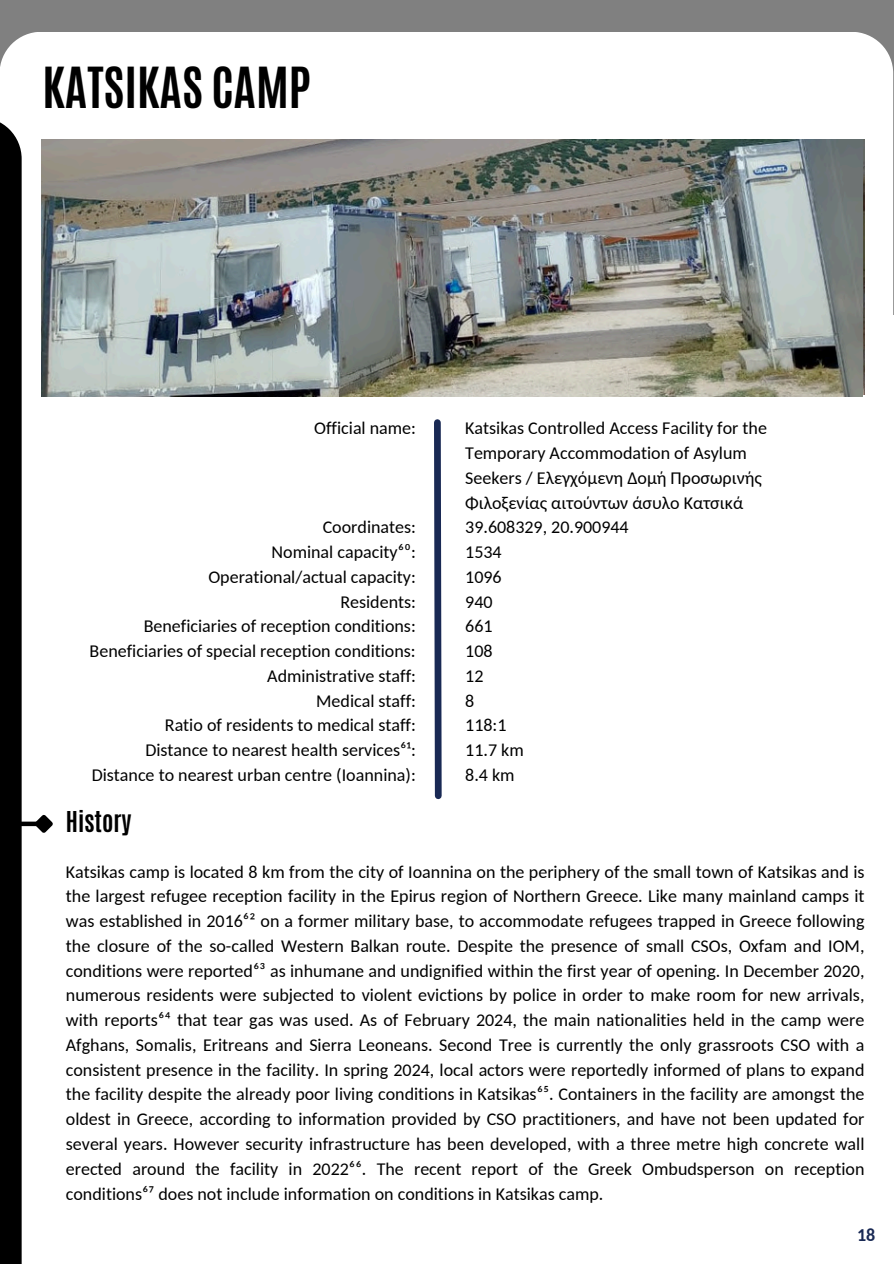
<style>
.page{position:relative;width:894px;height:1264px;background:#fff}
.page>*{position:absolute;margin:0;border:0;box-sizing:border-box;transform-origin:0 0}
.t1{font:700 47.25px "Antonio";color:#000}
.t2{font:700 24px "Antonio";color:#000}
.t3{font:18px/24.8px "Carlito";color:#000}
.t4{font:700 18px "Carlito";color:#192954}
</style>
<div class="page">
<div style="left:0;top:0;width:893px;height:314px;background:#808080"></div>
<div style="left:0;top:32px;width:892px;height:365px;background:#fff"></div>
<div style="left:0;top:117px;width:22px;height:1146px;background:#000"></div>
<div style="left:0;top:821px;width:38px;height:5px;background:#000"></div>
<svg style="left:31px;top:814px;width:22px;height:19px"></svg>
<svg style="left:434px;top:419px;width:8px;height:381px;background:#3d4b6f"></svg>
<img style="left:42px;top:139px;width:820px;height:258px">
<p class="t1" style="left:43px;top:54px;width:269px">KATSIKAS CAMP</p>
<p class="t3" style="left:314px;top:417px;width:103px">Official name:</p>
<p class="t3" style="left:322px;top:516px;width:95px">Coordinates:</p>
<p class="t3" style="left:271px;top:541px;width:146px">Nominal capacity⁶⁰:</p>
<p class="t3" style="left:208px;top:566px;width:209px">Operational/actual capacity:</p>
<p class="t3" style="left:340px;top:590px;width:77px">Residents:</p>
<p class="t3" style="left:144px;top:615px;width:273px">Beneficiaries of reception conditions:</p>
<p class="t3" style="left:90px;top:640px;width:327px">Beneficiaries of special reception conditions:</p>
<p class="t3" style="left:267px;top:665px;width:150px">Administrative staff:</p>
<p class="t3" style="left:316px;top:689px;width:101px">Medical staff:</p>
<p class="t3" style="left:165px;top:714px;width:252px">Ratio of residents to medical staff:</p>
<p class="t3" style="left:145px;top:739px;width:272px">Distance to nearest health services⁶¹:</p>
<p class="t3" style="left:92px;top:764px;width:325px">Distance to nearest urban centre (Ioannina):</p>
<h1 class="t2" style="left:66px;top:804px;width:67px">History</h1>
<p class="t3" style="left:465px;top:417px;width:303px">Katsikas Controlled Access Facility for the Temporary Accommodation of Asylum Seekers / Ελεγχόμενη Δομή Προσωρινής Φιλοξενίας αιτούντων άσυλο Κατσικά</p>
<p class="t3" style="left:465px;top:516px;width:165px">39.608329, 20.900944</p>
<p class="t3" style="left:465px;top:541px;width:38px">1534</p>
<p class="t3" style="left:465px;top:566px;width:38px">1096</p>
<p class="t3" style="left:465px;top:590px;width:29px">940</p>
<p class="t3" style="left:465px;top:615px;width:29px">661</p>
<p class="t3" style="left:465px;top:640px;width:29px">108</p>
<p class="t3" style="left:465px;top:665px;width:20px">12</p>
<p class="t3" style="left:465px;top:689px;width:11px">8</p>
<p class="t3" style="left:465px;top:714px;width:43px">118:1</p>
<p class="t3" style="left:465px;top:739px;width:60px">11.7 km</p>
<h2 class="t3" style="left:465px;top:764px;width:51px">8.4 km</h2>
<p class="t3" style="left:66px;top:860px;width:800px;text-align:justify">Katsikas camp is located 8 km from the city of Ioannina on the periphery of the small town of Katsikas and is the largest refugee reception facility in the Epirus region of Northern Greece. Like many mainland camps it was established in 2016⁶² on a former military base, to accommodate refugees trapped in Greece following the closure of the so-called Western Balkan route. Despite the presence of small CSOs, Oxfam and IOM, conditions were reported⁶³ as inhumane and undignified within the first year of opening. In December 2020, numerous residents were subjected to violent evictions by police in order to make room for new arrivals, with reports⁶⁴ that tear gas was used. As of February 2024, the main nationalities held in the camp were Afghans, Somalis, Eritreans and Sierra Leoneans. Second Tree is currently the only grassroots CSO with a consistent presence in the facility. In spring 2024, local actors were reportedly informed of plans to expand the facility despite the already poor living conditions in Katsikas⁶⁵. Containers in the facility are amongst the oldest in Greece, according to information provided by CSO practitioners, and have not been updated for several years. However security infrastructure has been developed, with a three metre high concrete wall erected around the facility in 2022⁶⁶. The recent report of the Greek Ombudsperson on reception conditions⁶⁷ does not include information on conditions in Katsikas camp.</p>
<p class="t4" style="left:856px;top:1227px;width:20px">18</p>
</div>
